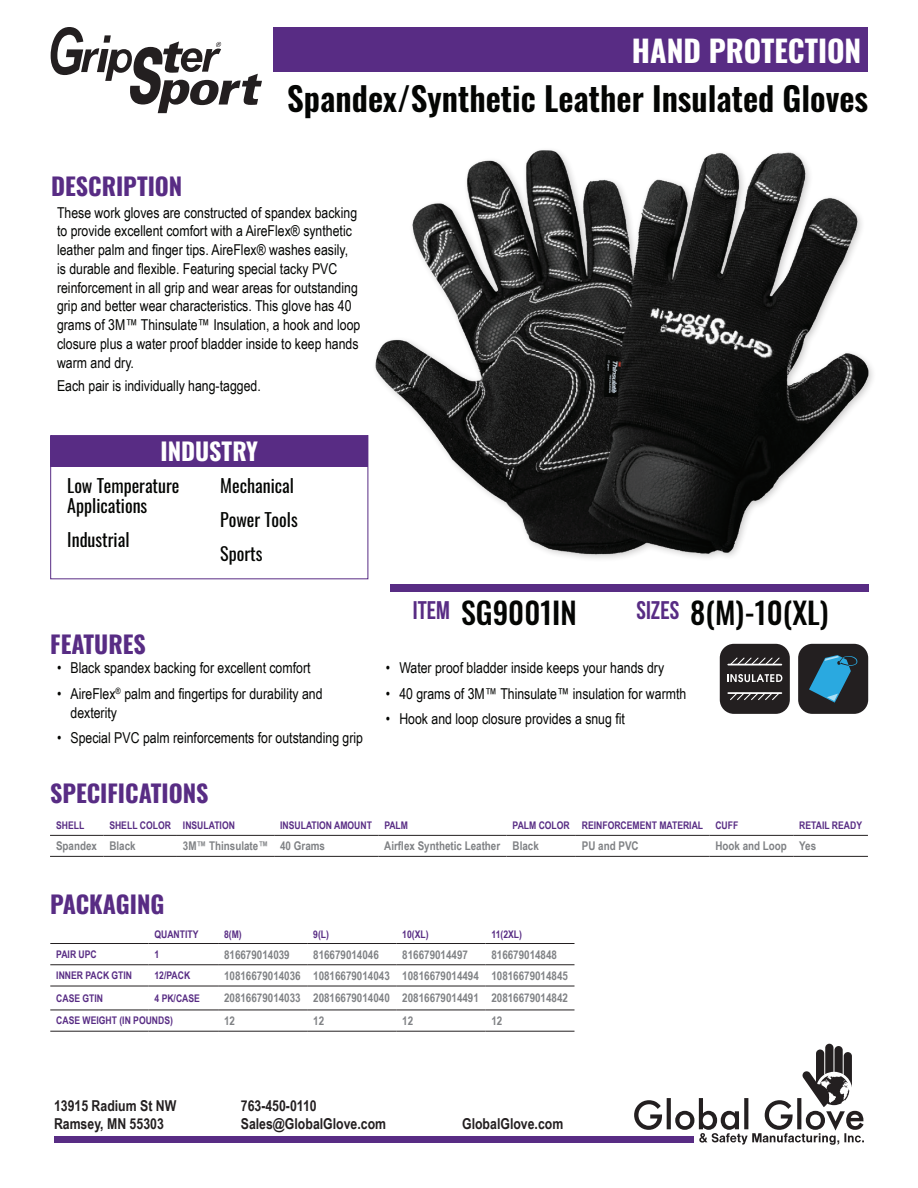
<style>
.page{position:relative;width:918px;height:1188px;background:#fff}
.page>*{position:absolute;margin:0;border:0;box-sizing:border-box;transform-origin:0 0}
.t1{font:600 33px "Oswald";color:#040503}
.t2{font:500 30px "Oswald";color:#040503}
.t3{font:700 30px "Oswald";color:#fff}
.t4{font:700 25.5px "Bebas Neue";color:#582c84}
.t5{font:700 24px "Oswald";color:#582c84}
.t6{font:700 24px "Oswald";color:#fff}
.t7{font:18px/33.8px "Oswald";color:#040503}
.t8{font:15px/18.8px "Arial Narrow";color:#040503}
.t9{font:700 15px/18px "Arial Narrow";color:#231f20}
.t10{font:700 12px "Arial Narrow";color:#808285}
.t11{font:700 10.5px "Arial Narrow";color:#582c84}
</style>
<div class="page">
<div style="left:54px;top:1137px;width:639px;height:6px;background:#582c84"></div>
<svg style="left:634px;top:1044px;width:230px;height:101px"></svg>
<div style="left:50px;top:435px;width:318px;height:144px;border:1px solid #582c84"></div>
<div style="left:50px;top:436px;width:318px;height:30px;background:#582c84"></div>
<hr style="left:50px;top:835px;width:53px;height:1px;background:#231f20">
<hr style="left:103px;top:835px;width:74px;height:1px;background:#231f20">
<hr style="left:177px;top:835px;width:97px;height:1px;background:#231f20">
<hr style="left:274px;top:835px;width:104px;height:1px;background:#231f20">
<hr style="left:378px;top:835px;width:129px;height:1px;background:#231f20">
<hr style="left:507px;top:835px;width:69px;height:1px;background:#231f20">
<hr style="left:576px;top:835px;width:133px;height:1px;background:#231f20">
<hr style="left:709px;top:835px;width:84px;height:1px;background:#231f20">
<hr style="left:793px;top:835px;width:75px;height:1px;background:#231f20">
<hr style="left:50px;top:856px;width:53px;height:1px;background:#231f20">
<hr style="left:103px;top:856px;width:74px;height:1px;background:#231f20">
<hr style="left:177px;top:856px;width:97px;height:1px;background:#231f20">
<hr style="left:274px;top:856px;width:104px;height:1px;background:#231f20">
<hr style="left:378px;top:856px;width:129px;height:1px;background:#231f20">
<hr style="left:507px;top:856px;width:69px;height:1px;background:#231f20">
<hr style="left:576px;top:856px;width:133px;height:1px;background:#231f20">
<hr style="left:709px;top:856px;width:84px;height:1px;background:#231f20">
<hr style="left:793px;top:856px;width:75px;height:1px;background:#231f20">
<hr style="left:50px;top:943px;width:99px;height:1px;background:#231f20">
<hr style="left:148px;top:943px;width:70px;height:1px;background:#231f20">
<hr style="left:218px;top:943px;width:89px;height:1px;background:#231f20">
<hr style="left:307px;top:943px;width:89px;height:1px;background:#231f20">
<hr style="left:396px;top:943px;width:89px;height:1px;background:#231f20">
<hr style="left:485px;top:943px;width:90px;height:1px;background:#231f20">
<hr style="left:50px;top:964px;width:99px;height:1px;background:#231f20">
<hr style="left:148px;top:964px;width:70px;height:1px;background:#231f20">
<hr style="left:218px;top:964px;width:89px;height:1px;background:#231f20">
<hr style="left:307px;top:964px;width:89px;height:1px;background:#231f20">
<hr style="left:396px;top:964px;width:89px;height:1px;background:#231f20">
<hr style="left:485px;top:964px;width:90px;height:1px;background:#231f20">
<hr style="left:218px;top:1031px;width:89px;height:1px;background:#231f20">
<hr style="left:307px;top:1031px;width:89px;height:1px;background:#231f20">
<hr style="left:396px;top:1031px;width:89px;height:1px;background:#231f20">
<hr style="left:485px;top:1031px;width:90px;height:1px;background:#231f20">
<hr style="left:50px;top:986px;width:99px;height:1px;background:#231f20">
<hr style="left:148px;top:986px;width:70px;height:1px;background:#231f20">
<hr style="left:218px;top:986px;width:89px;height:1px;background:#231f20">
<hr style="left:307px;top:986px;width:89px;height:1px;background:#231f20">
<hr style="left:396px;top:986px;width:89px;height:1px;background:#231f20">
<hr style="left:485px;top:986px;width:90px;height:1px;background:#231f20">
<hr style="left:50px;top:1010px;width:99px;height:1px;background:#231f20">
<hr style="left:148px;top:1010px;width:70px;height:1px;background:#231f20">
<hr style="left:218px;top:1010px;width:89px;height:1px;background:#231f20">
<hr style="left:307px;top:1010px;width:89px;height:1px;background:#231f20">
<hr style="left:396px;top:1010px;width:89px;height:1px;background:#231f20">
<hr style="left:485px;top:1010px;width:90px;height:1px;background:#231f20">
<hr style="left:50px;top:1031px;width:99px;height:1px;background:#231f20">
<hr style="left:148px;top:1031px;width:70px;height:1px;background:#231f20">
<div style="left:720px;top:644px;width:70px;height:70px;background:#231f20;border-radius:14px"></div>
<svg style="left:730px;top:694px;width:49px;height:6px"></svg>
<hr style="left:728px;top:692px;width:53px;height:2px;background:#fff">
<svg style="left:729px;top:657px;width:52px;height:9px"></svg>
<hr style="left:728px;top:664px;width:53px;height:1px;background:#fff">
<svg style="left:727px;top:674px;width:55px;height:8px"></svg>
<div style="left:798px;top:644px;width:70px;height:70px;background:#231f20;border-radius:14px"></div>
<svg style="left:809px;top:655px;width:49px;height:48px"></svg>
<img style="left:375px;top:150px;width:495px;height:442px">
<svg style="left:51px;top:27px;width:211px;height:86px"></svg>
<div style="left:274px;top:27px;width:594px;height:44px;background:#582c84"></div>
<h2 class="t3" style="left:632px;top:35px;width:231px">HAND PROTECTION</h2>
<h3 class="t5" style="left:51px;top:174px;width:133px">DESCRIPTION</h3>
<h1 class="t1" style="left:287px;top:81px;width:582px">Spandex/Synthetic Leather Insulated Gloves</h1>
<p class="t8" style="left:57px;top:202px;width:305px">These work gloves are constructed of spandex backing to provide excellent comfort with a AireFlex® synthetic leather palm and finger tips. AireFlex® washes easily, is durable and flexible. Featuring special tacky PVC reinforcement in all grip and wear areas for outstanding grip and better wear characteristics. This glove has 40 grams of 3M™ Thinsulate™ Insulation, a hook and loop closure plus a water proof bladder inside to keep hands warm and dry.</p>
<p class="t8" style="left:57px;top:375px;width:205px">Each pair is individually hang-tagged.</p>
<h3 class="t6" style="left:160px;top:439px;width:99px">INDUSTRY</h3>
<p class="t7" style="left:67px;top:474px;width:114px;line-height:20.2px">Low Temperature<br>Applications</p>
<p class="t7" style="left:67px;top:521px;width:64px">Industrial</p>
<p class="t7" style="left:220px;top:467px;width:79px">Mechanical<br>Power Tools<br>Sports</p>
<h3 class="t5" style="left:50px;top:631px;width:97px">FEATURES</h3>
<p class="t8" style="left:57px;top:658px;width:255px">• Black spandex backing for excellent comfort</p>
<p class="t8" style="left:71px;top:684px;width:254px;text-indent:-14px">• AireFlex<sup>®</sup> palm and fingertips for durability and dexterity</p>
<p class="t8" style="left:57px;top:728px;width:308px">• Special PVC palm reinforcements for outstanding grip</p>
<h3 class="t5" style="left:50px;top:781px;width:160px">SPECIFICATIONS</h3>
<h2 class="t2" style="left:413px;top:597px;width:165px"><sup>ITEM</sup> SG9001IN</h2>
<h3 class="t4" style="left:637px;top:597px;width:44px">SIZES</h3>
<h2 class="t2" style="left:690px;top:597px;width:140px">8(M)-10(XL)</h2>
<p class="t8" style="left:386px;top:658px;width:280px">• Water proof bladder inside keeps your hands dry</p>
<p class="t8" style="left:386px;top:684px;width:302px">• 40 grams of 3M™ Thinsulate™ insulation for warmth</p>
<p class="t8" style="left:386px;top:709px;width:241px">• Hook and loop closure provides a snug fit</p>
<p class="t11" style="left:56px;top:818px;width:30px">SHELL</p>
<p class="t11" style="left:109px;top:818px;width:127px">SHELL COLOR INSULATION</p>
<p class="t11" style="left:280px;top:818px;width:129px">INSULATION AMOUNT PALM</p>
<p class="t11" style="left:513px;top:818px;width:227px">PALM COLOR REINFORCEMENT MATERIAL CUFF</p>
<p class="t11" style="left:799px;top:818px;width:64px">RETAIL READY</p>
<p class="t10" style="left:56px;top:837px;width:81px">Spandex Black</p>
<p class="t10" style="left:183px;top:837px;width:144px">3M™ Thinsulate™ 40 Grams</p>
<p class="t10" style="left:384px;top:837px;width:156px">Airflex Synthetic Leather Black</p>
<p class="t10" style="left:582px;top:837px;width:58px">PU and PVC</p>
<p class="t10" style="left:715px;top:837px;width:102px">Hook and Loop Yes</p>
<h3 class="t5" style="left:50px;top:892px;width:116px">PACKAGING</h3>
<p class="t11" style="left:154px;top:926px;width:46px">QUANTITY</p>
<p class="t11" style="left:224px;top:926px;width:19px">8(M)</p>
<p class="t11" style="left:313px;top:926px;width:17px">9(L)</p>
<p class="t11" style="left:402px;top:926px;width:28px">10(XL)</p>
<p class="t11" style="left:491px;top:926px;width:32px">11(2XL)</p>
<p class="t11" style="left:56px;top:946px;width:42px">PAIR UPC</p>
<p class="t11" style="left:155px;top:946px;width:6px">1</p>
<p class="t10" style="left:224px;top:945px;width:67px">816679014039</p>
<p class="t10" style="left:313px;top:945px;width:67px">816679014046</p>
<p class="t10" style="left:402px;top:945px;width:67px">816679014497</p>
<p class="t10" style="left:491px;top:945px;width:67px">816679014848</p>
<p class="t11" style="left:56px;top:968px;width:77px">INNER PACK GTIN</p>
<p class="t11" style="left:154px;top:968px;width:37px">12/PACK</p>
<p class="t10" style="left:224px;top:966px;width:345px">10816679014036 10816679014043 10816679014494 10816679014845</p>
<p class="t11" style="left:56px;top:990px;width:48px">CASE GTIN</p>
<p class="t11" style="left:154px;top:990px;width:47px">4 PK/CASE</p>
<p class="t10" style="left:224px;top:989px;width:345px">20816679014033 20816679014040 20816679014491 20816679014842</p>
<p class="t11" style="left:56px;top:1013px;width:118px">CASE WEIGHT (IN POUNDS)</p>
<p class="t10" style="left:224px;top:1012px;width:12px">12</p>
<p class="t10" style="left:313px;top:1012px;width:12px">12</p>
<p class="t10" style="left:402px;top:1012px;width:12px">12</p>
<p class="t10" style="left:491px;top:1012px;width:12px">12</p>
<p class="t9" style="left:54px;top:1096px;width:124px">13915 Radium St NW<br>Ramsey, MN 55303</p>
<p class="t9" style="left:241px;top:1096px;width:147px">763-450-0110<br>Sales@GlobalGlove.com</p>
<p class="t9" style="left:462px;top:1114px;width:103px">GlobalGlove.com</p>
</div>
